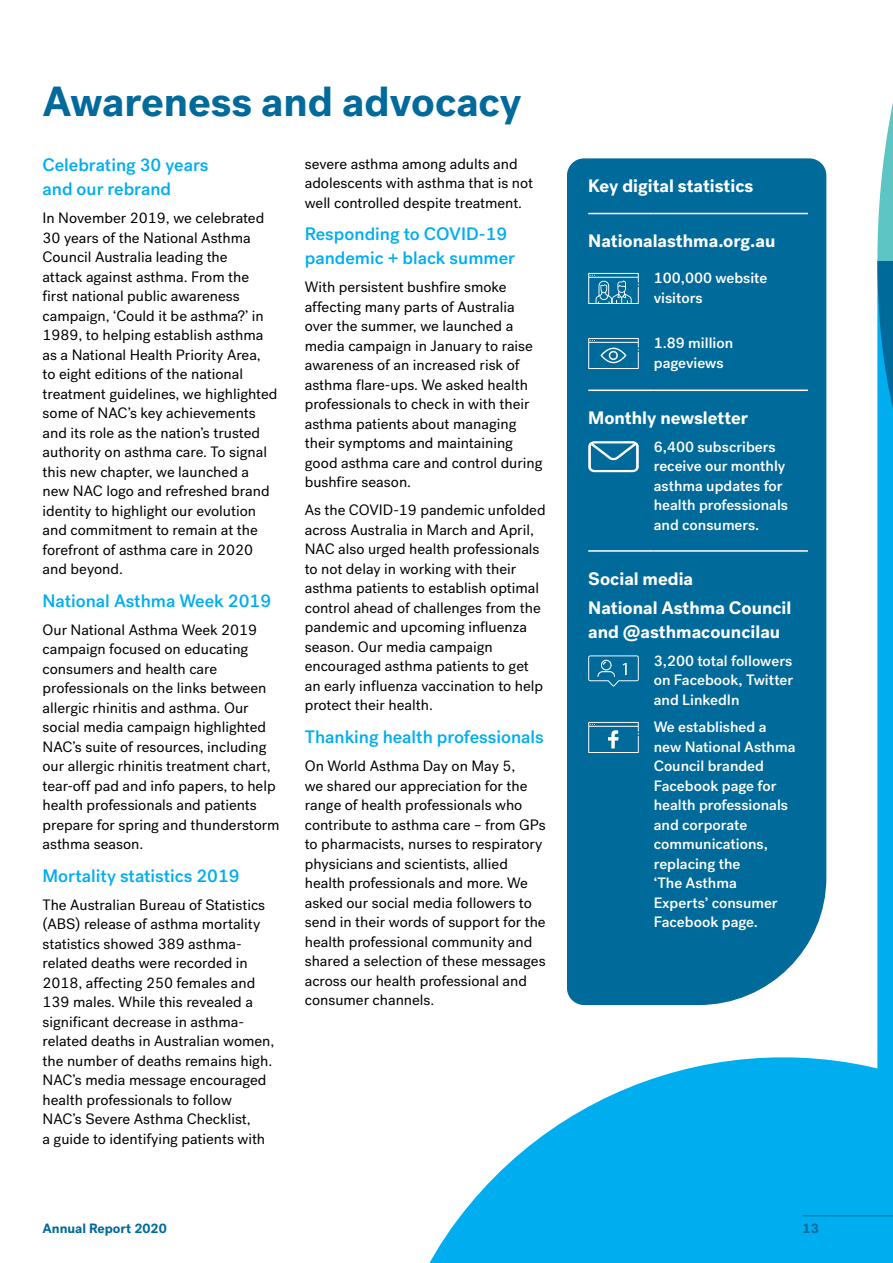
<style>
.page{position:relative;width:893px;height:1263px;background:#fff}
.page>*{position:absolute;margin:0;border:0;box-sizing:border-box;transform-origin:0 0}
.t1{font:700 42px "Post Grotesk";color:#006a9b}
.t2{font:500 18px/24px "Post Grotesk";color:#00aeef}
.t3{font:700 18px/29.5px "Post Grotesk";color:#fff}
.t4{font:15px/19.5px "Post Grotesk";color:#000}
.t5{font:500 15px/19.5px "Post Grotesk";color:#fff}
.t6{font:700 13.5px "Post Grotesk";color:#006a9b}
</style>
<div class="page">
<svg style="left:429px;top:1057px;width:464px;height:206px;fill:#00aeef"></svg>
<div style="left:567px;top:158px;width:259px;height:847px;background:#006a9b"></div>
<hr style="left:588px;top:389px;width:66px;height:2px;background:#fff">
<hr style="left:654px;top:389px;width:154px;height:2px;background:#fff">
<hr style="left:588px;top:550px;width:66px;height:2px;background:#fff">
<hr style="left:654px;top:550px;width:154px;height:2px;background:#fff">
<hr style="left:588px;top:213px;width:66px;height:1px;background:#fff">
<hr style="left:654px;top:213px;width:154px;height:1px;background:#fff">
<svg style="left:588px;top:273px;width:51px;height:31px;background:#3d8db2"></svg>
<svg style="left:588px;top:338px;width:51px;height:31px;background:#3387ae"></svg>
<svg style="left:588px;top:441px;width:51px;height:31px"></svg>
<svg style="left:588px;top:655px;width:51px;height:31px;background:#247fa9"></svg>
<svg style="left:588px;top:722px;width:51px;height:31px;background:#2f85ad"></svg>
<svg style="left:877px;top:102px;width:16px;height:1113px;background:#29b5e7"></svg>
<hr style="left:803px;top:1215px;width:90px;height:1px;background:#006a9b">
<h1 class="t1" style="left:43px;top:75px;width:480px">Awareness and advocacy</h1>
<p class="t2" style="left:43px;top:153px;width:168px">Celebrating 30 years and our rebrand</p>
<p class="t4" style="left:43px;top:208px;width:236px">In November 2019, we celebrated<br>30 years of the National Asthma<br>Council Australia leading the<br>attack against asthma. From the first national public awareness campaign, ‘Could it be asthma?’ in<br>1989, to helping establish asthma as a National Health Priority Area, to eight editions of the national treatment guidelines, we highlighted some of NAC’s key achievements and its role as the nation’s trusted authority on asthma care. To signal this new chapter, we launched a new NAC logo and refreshed brand identity to highlight our evolution and commitment to remain at the forefront of asthma care in 2020 and beyond.</p>
<p class="t2" style="left:43px;top:588px;width:230px">National Asthma Week 2019</p>
<p class="t4" style="left:43px;top:620px;width:239px">Our National Asthma Week 2019 campaign focused on educating consumers and health care professionals on the links between allergic rhinitis and asthma. Our social media campaign highlighted<br>NAC’s suite of resources, including our allergic rhinitis treatment chart, tear-off pad and info papers, to help health professionals and patients prepare for spring and thunderstorm asthma season.</p>
<p class="t2" style="left:43px;top:863px;width:199px">Mortality statistics 2019</p>
<p class="t4" style="left:43px;top:895px;width:233px">The Australian Bureau of Statistics (ABS) release of asthma mortality statistics showed 389 asthma&shy;related deaths were recorded in 2018, affecting 250 females and 139 males. While this revealed a significant decrease in asthma&shy;related deaths in Australian women, the number of deaths remains high.<br>NAC’s media message encouraged health professionals to follow NAC’s Severe Asthma Checklist,<br>a guide to identifying patients with</p>
<p class="t4" style="left:305px;top:154px;width:230px">severe asthma among adults and adolescents with asthma that is not well controlled despite treatment.</p>
<p class="t2" style="left:305px;top:222px;width:212px">Responding to COVID-19 pandemic + black summer</p>
<p class="t4" style="left:305px;top:278px;width:239px">With persistent bushfire smoke affecting many parts of Australia over the summer, we launched a media campaign in January to raise awareness of an increased risk of asthma flare-ups. We asked health professionals to check in with their asthma patients about managing their symptoms and maintaining good asthma care and control during bushfire season.</p>
<p class="t4" style="left:305px;top:501px;width:242px">As the COVID-19 pandemic unfolded across Australia in March and April, NAC also urged health professionals to not delay in working with their asthma patients to establish optimal control ahead of challenges from the pandemic and upcoming influenza season. Our media campaign encouraged asthma patients to get an early influenza vaccination to help protect their health.</p>
<p class="t2" style="left:305px;top:725px;width:241px">Thanking health professionals</p>
<p class="t4" style="left:305px;top:756px;width:242px">On World Asthma Day on May 5,<br>we shared our appreciation for the range of health professionals who contribute to asthma care – from GPs to pharmacists, nurses to respiratory physicians and scientists, allied health professionals and more. We asked our social media followers to send in their words of support for the health professional community and shared a selection of these messages across our health professional and consumer channels.</p>
<p class="t3" style="left:588px;top:171px;width:167px">Key digital statistics</p>
<p class="t3" style="left:588px;top:226px;width:189px">Nationalasthma.org.au</p>
<p class="t5" style="left:654px;top:268px;width:115px">100,000 website visitors</p>
<p class="t5" style="left:654px;top:334px;width:81px">1.89 million pageviews</p>
<p class="t3" style="left:588px;top:403px;width:161px">Monthly newsletter</p>
<p class="t5" style="left:654px;top:437px;width:136px">6,400 subscribers receive our monthly asthma updates for health professionals and consumers.</p>
<p class="t3" style="left:588px;top:564px;width:205px">Social media<br>National Asthma Council</p>
<p class="t3" style="left:588px;top:617px;width:193px">and @asthmacouncilau</p>
<p class="t5" style="left:654px;top:651px;width:141px;text-align:justify">3,200 total followers on Facebook, Twitter and LinkedIn</p>
<p class="t5" style="left:654px;top:717px;width:143px">We established a new National Asthma<br>Council branded<br>Facebook page for health professionals and corporate communications, replacing the<br>‘The Asthma<br>Experts’ consumer<br>Facebook page.</p>
<p class="t6" style="left:43px;top:1220px;width:126px">Annual Report 2020</p>
<p class="t6" style="left:803px;top:1220px;width:18px">13</p>
</div>
